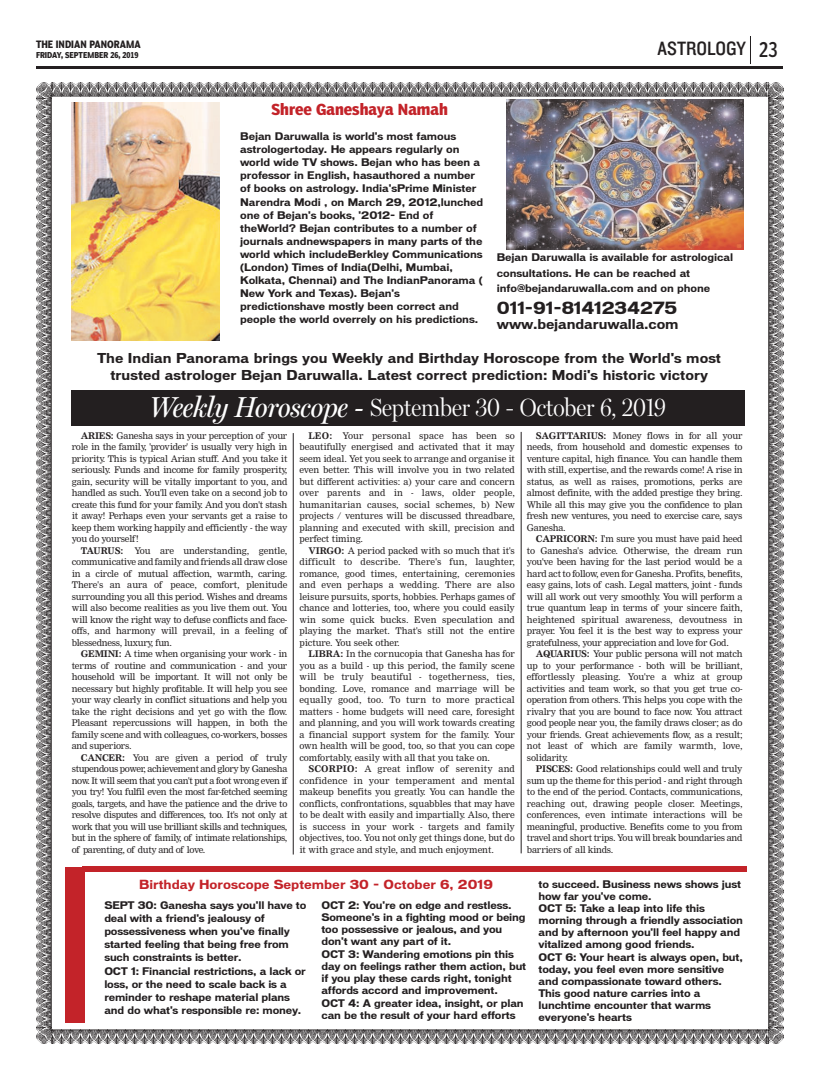
<style>
.page{position:relative;width:819px;height:1080px;background:#fff}
.page>*{position:absolute;margin:0;border:0;box-sizing:border-box;transform-origin:0 0}
.t1{font:300 25px "Miller Display Cond";color:#fff}
.t2{font:20px "Knockout HTF30 Junior Welterwt";color:#231f20}
.t3{font:condensed 20px "Poynter Agate One";color:#231f20;scale:.9 1}
.t4{font:700 16px "Vonnes";letter-spacing:-.01em;color:#231f20}
.t5{font:15px "Poynter Agate One Bold Con";color:#c32329}
.t6{font:700 13px/17px "Vonnes";color:#231f20;text-align:center}
.t7{font:700 12px "Vonnes";color:#c32329}
.t8{font:700 10px/13.1px "Vonnes";letter-spacing:-.015em;color:#231f20}
.t9{font:700 10px "Poynter Agate One";color:#231f20;scale:.85 1}
.t10{font:9px/11.5px "Nimrod";letter-spacing:-.025em;color:#231f20;text-align:justify}
.t11{font:700 8px "Poynter Agate One";color:#231f20;scale:.88 1}
.s1{font-weight:400;font-style:italic;font-size:29px}
.s2{font-weight:700}
</style>
<div class="page">
<hr style="left:36px;top:66px;width:747px;height:3px;background:#231f20">
<svg style="left:750px;top:36px;width:1px;height:28px"></svg>
<svg style="left:36px;top:82px;width:17px;height:17px"></svg>
<img style="left:36px;top:82px;width:15px;height:15px">
<img style="left:53px;top:82px;width:713px;height:15px">
<svg style="left:766px;top:82px;width:17px;height:17px"></svg>
<img style="left:768px;top:82px;width:15px;height:15px">
<img style="left:768px;top:99px;width:15px;height:928px">
<svg style="left:766px;top:1027px;width:17px;height:17px"></svg>
<img style="left:768px;top:1029px;width:15px;height:15px">
<img style="left:53px;top:1029px;width:713px;height:15px">
<svg style="left:36px;top:1027px;width:17px;height:17px"></svg>
<img style="left:36px;top:1029px;width:15px;height:15px">
<img style="left:36px;top:99px;width:15px;height:928px">
<img style="left:71px;top:102px;width:149px;height:238px">
<img style="left:506px;top:100px;width:237px;height:150px">
<div style="left:66px;top:867px;width:19px;height:155px;background:#c32329"></div>
<div style="left:82px;top:867px;width:664px;height:5px;background:#c32329"></div>
<div style="left:71px;top:390px;width:674px;height:36px;background:#231f20"></div>
<hr style="left:293px;top:433px;width:1px;height:422px;background:#231f20">
<hr style="left:521px;top:432px;width:1px;height:421px;background:#231f20">
<p class="t9" style="left:36px;top:40px;width:125px">THE INDIAN PANORAMA</p>
<p class="t11" style="left:36px;top:52px;width:118px">FRIDAY, SEPTEMBER 26, 2019</p>
<h2 class="t2" style="left:658px;top:42px;width:90px">ASTROLOGY</h2>
<h2 class="t3" style="left:759px;top:41px;width:23px">23</h2>
<h3 class="t5" style="left:271px;top:103px;width:178px">Shree Ganeshaya Namah</h3>
<p class="t8" style="left:240px;top:131px;width:245px">Bejan Daruwalla is world's most famous astrologertoday. He appears regularly on world wide TV shows. Bejan who has been a professor in English, hasauthored a number of books on astrology. India'sPrime Minister Narendra Modi , on March 29, 2012,lunched one of Bejan's books, '2012- End of theWorld? Bejan contributes to a number of journals andnewspapers in many parts of the world which includeBerkley Communications (London) Times of India(Delhi, Mumbai, Kolkata, Chennai) and The IndianPanorama ( New York and Texas). Bejan's predictionshave mostly been correct and people the world overrely on his predictions.</p>
<p class="t8" style="left:497px;top:251px;width:238px;line-height:15.4px">Bejan Daruwalla is available for astrological consultations. He can be reached at info@bejandaruwalla.com and on phone</p>
<h3 class="t4" style="left:497px;top:302px;width:182px">011-91-8141234275</h3>
<h3 class="t6" style="left:497px;top:316px;width:183px">www.bejandaruwalla.com</h3>
<h3 class="t6" style="left:97px;top:350px;width:625px">The Indian Panorama brings you Weekly and Birthday Horoscope from the World's most trusted astrologer Bejan Daruwalla. Latest correct prediction: Modi's historic victory</h3>
<h1 class="t1" style="left:150px;top:397px;width:517px"><span class="s1">Weekly Horoscope -</span> September 30 - October 6, 2019</h1>
<p class="t10" style="left:72px;top:430px;width:217px;text-indent:9px"><span class="s2">ARIES:</span> Ganesha says in your perception of your role in the family, 'provider' is usually very high in priority. This is typical Arian stuff. And you take it seriously. Funds and income for family prosperity, gain, security will be vitally important to you, and handled as such. You'll even take on a second job to create this fund for your family. And you don't stash it away! Perhaps even your servants get a raise to keep them working happily and efficiently - the way you do yourself!</p>
<p class="t10" style="left:72px;top:545px;width:217px;text-indent:9px"><span class="s2">TAURUS:</span> You are understanding, gentle, communicative and family and friends all draw close in a circle of mutual affection, warmth, caring.<br>There's an aura of peace, comfort, plenitude surrounding you all this period. Wishes and dreams will also become realities as you live them out. You will know the right way to defuse conflicts and face&shy;offs, and harmony will prevail, in a feeling of blessedness, luxury, fun.</p>
<p class="t10" style="left:72px;top:649px;width:217px;text-indent:9px"><span class="s2">GEMINI:</span> A time when organising your work - in terms of routine and communication - and your household will be important. It will not only be necessary but highly profitable. It will help you see your way clearly in conflict situations and help you take the right decisions and yet go with the flow.<br>Pleasant repercussions will happen, in both the family scene and with colleagues, co-workers, bosses and superiors.</p>
<p class="t10" style="left:72px;top:752px;width:217px;text-indent:9px"><span class="s2">CANCER:</span> You are given a period of truly stupendous power, achievement and glory by Ganesha now. It will seem that you can't put a foot wrong even if you try! You fulfil even the most far-fetched seeming goals, targets, and have the patience and the drive to resolve disputes and differences, too. It's not only at work that you will use brilliant skills and techniques, but in the sphere of family, of intimate relationships, of parenting, of duty and of love.</p>
<p class="t10" style="left:299px;top:430px;width:217px;text-indent:9px"><span class="s2">LEO:</span> Your personal space has been so beautifully energised and activated that it may seem ideal. Yet you seek to arrange and organise it even better. This will involve you in two related but different activities: a) your care and concern over parents and in - laws, older people, humanitarian causes, social schemes, b) New projects / ventures will be discussed threadbare, planning and executed with skill, precision and perfect timing.</p>
<p class="t10" style="left:299px;top:545px;width:217px;text-indent:9px"><span class="s2">VIRGO:</span> A period packed with so much that it's difficult to describe. There's fun, laughter, romance, good times, entertaining, ceremonies and even perhaps a wedding. There are also leisure pursuits, sports, hobbies. Perhaps games of chance and lotteries, too, where you could easily win some quick bucks. Even speculation and playing the market. That's still not the entire picture. You seek other.</p>
<p class="t10" style="left:299px;top:649px;width:217px;text-indent:9px"><span class="s2">LIBRA:</span> In the cornucopia that Ganesha has for you as a build - up this period, the family scene will be truly beautiful - togetherness, ties, bonding. Love, romance and marriage will be equally good, too. To turn to more practical matters - home budgets will need care, foresight and planning, and you will work towards creating a financial support system for the family. Your own health will be good, too, so that you can cope comfortably, easily with all that you take on.</p>
<p class="t10" style="left:299px;top:764px;width:217px;text-indent:9px"><span class="s2">SCORPIO:</span> A great inflow of serenity and confidence in your temperament and mental makeup benefits you greatly. You can handle the conflicts, confrontations, squabbles that may have to be dealt with easily and impartially. Also, there is success in your work - targets and family objectives, too. You not only get things done, but do it with grace and style, and much enjoyment.</p>
<p class="t10" style="left:527px;top:430px;width:217px;text-indent:9px"><span class="s2">SAGITTARIUS:</span> Money flows in for all your needs, from household and domestic expenses to venture capital, high finance. You can handle them with still, expertise, and the rewards come! A rise in status, as well as raises, promotions, perks are almost definite, with the added prestige they bring.<br>While all this may give you the confidence to plan fresh new ventures, you need to exercise care, says Ganesha.</p>
<p class="t10" style="left:527px;top:534px;width:217px;text-indent:9px"><span class="s2">CAPRICORN:</span> I'm sure you must have paid heed to Ganesha's advice. Otherwise, the dream run you've been having for the last period would be a hard act to follow, even for Ganesha. Profits, benefits, easy gains, lots of cash. Legal matters, joint - funds will all work out very smoothly. You will perform a true quantum leap in terms of your sincere faith, heightened spiritual awareness, devoutness in prayer. You feel it is the best way to express your gratefulness, your appreciation and love for God.</p>
<p class="t10" style="left:527px;top:649px;width:217px;text-indent:9px"><span class="s2">AQUARIUS:</span> Your public persona will not match up to your performance - both will be brilliant, effortlessly pleasing. You're a whiz at group activities and team work, so that you get true co&shy;operation from others. This helps you cope with the rivalry that you are bound to face now. You attract good people near you, the family draws closer; as do your friends. Great achievements flow, as a result; not least of which are family warmth, love, solidarity.</p>
<p class="t10" style="left:527px;top:764px;width:217px;text-indent:9px"><span class="s2">PISCES:</span> Good relationships could well and truly sum up the theme for this period - and right through to the end of the period. Contacts, communications, reaching out, drawing people closer. Meetings, conferences, even intimate interactions will be meaningful, productive. Benefits come to you from travel and short trips. You will break boundaries and barriers of all kinds.</p>
<h3 class="t7" style="left:139px;top:880px;width:355px">Birthday Horoscope September 30 - October 6, 2019</h3>
<p class="t8" style="left:104px;top:900px;width:204px">SEPT 30: Ganesha says you'll have to deal with a friend's jealousy of possessiveness when you've finally started feeling that being free from such constraints is better.<br>OCT 1: Financial restrictions, a lack or loss, or the need to scale back is a reminder to reshape material plans and do what's responsible re: money.</p>
<p class="t8" style="left:321px;top:900px;width:206px;line-height:12.2px">OCT 2: You're on edge and restless.<br>Someone's in a fighting mood or being too possessive or jealous, and you don't want any part of it.<br>OCT 3: Wandering emotions pin this day on feelings rather them action, but if you play these cards right, tonight affords accord and improvement.<br>OCT 4: A greater idea, insight, or plan can be the result of your hard efforts</p>
<p class="t8" style="left:539px;top:879px;width:206px;line-height:12.1px">to succeed. Business news shows just how far you've come.<br>OCT 5: Take a leap into life this morning through a friendly association and by afternoon you'll feel happy and vitalized among good friends.<br>OCT 6: Your heart is always open, but, today, you feel even more sensitive and compassionate toward others.<br>This good nature carries into a lunchtime encounter that warms everyone's hearts</p>
</div>
